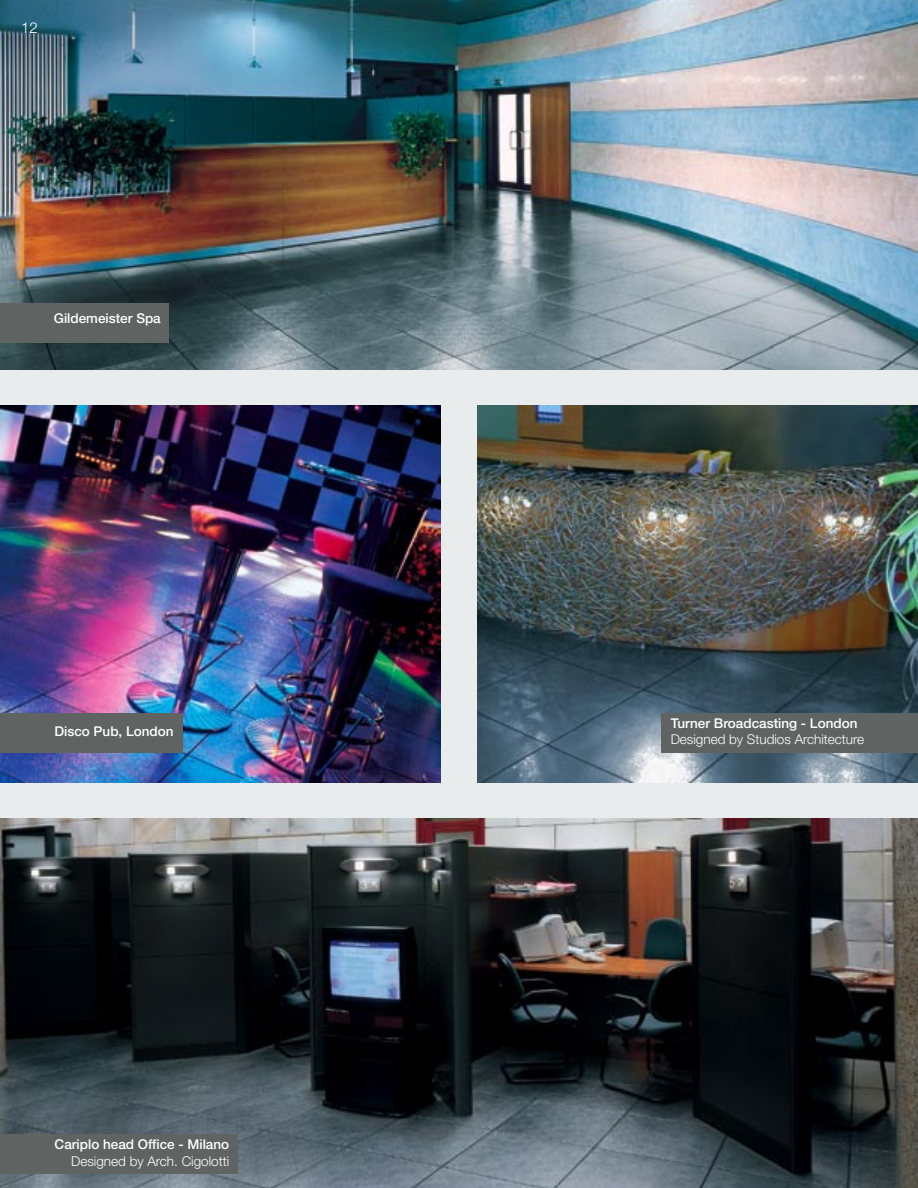
<style>
.page{position:relative;width:918px;height:1188px;background:#e9ecec}
.page>*{position:absolute;margin:0;border:0;box-sizing:border-box;transform-origin:0 0}
.t1{font:300 15px "Helvetica Neue";color:#fff}
.t2{font:500 13.5px "Helvetica Neue";color:#fff}
.t3{font:300 13.5px "Helvetica Neue";color:#fff}
</style>
<div class="page">
<img style="left:0;top:819px;width:918px;height:369px">
<img style="left:0;top:0;width:918px;height:369px">
<img style="left:0;top:406px;width:441px;height:376px">
<img style="left:477px;top:406px;width:441px;height:376px">
<div style="left:661px;top:713px;width:257px;height:40px;background:#5f6361"></div>
<div style="left:0;top:1134px;width:238px;height:40px;background:#5f6361"></div>
<div style="left:0;top:713px;width:183px;height:40px;background:#5f6361"></div>
<div style="left:0;top:303px;width:169px;height:40px;background:#5f6361"></div>
<p class="t1" style="left:21px;top:19px;width:18px">12</p>
<p class="t2" style="left:54px;top:310px;width:109px">Gildemeister Spa</p>
<p class="t2" style="left:54px;top:723px;width:121px">Disco Pub, London</p>
<p class="t2" style="left:55px;top:1136px;width:176px">Cariplo head Office - Milano</p>
<p class="t3" style="left:71px;top:1153px;width:160px">Designed by Arch. Cigolotti</p>
<p class="t2" style="left:671px;top:715px;width:188px">Turner Broadcasting - London</p>
<p class="t3" style="left:671px;top:731px;width:195px">Designed by Studios Architecture</p>
</div>
